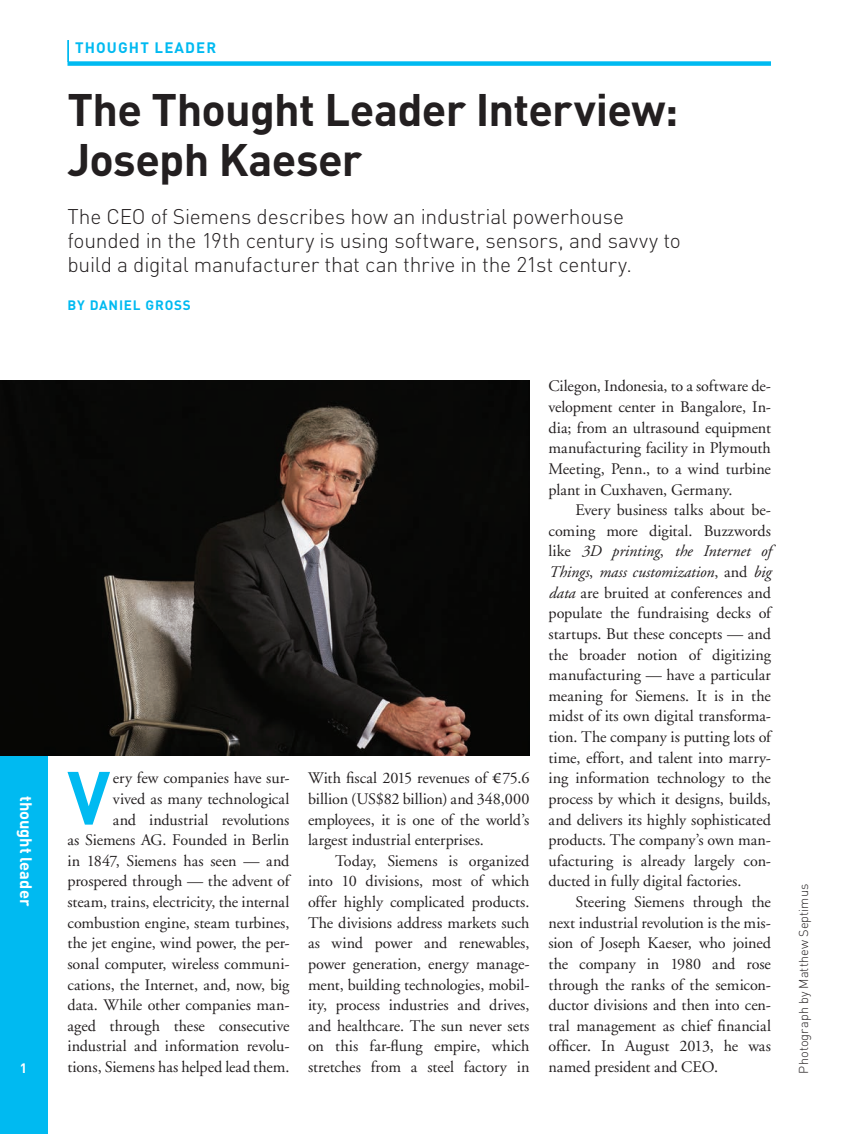
<style>
.page{position:relative;width:864px;height:1134px;background:#fff}
.page>*{position:absolute;margin:0;border:0;box-sizing:border-box;transform-origin:0 0}
.t1{font:700 74.1px "DIN";color:#00baf1}
.t2{font:700 45px/49.5px "DIN";letter-spacing:-.015em;color:#231f20}
.t3{font:300 21px/24px "DIN";letter-spacing:-.01em;color:#231f20}
.t4{font:700 16.5px "DIN";color:#fff}
.t5{font:16.2px/20.5px "Adobe Garamond";color:#231f20;text-align:justify}
.t6{font:700 15px "DIN";letter-spacing:.075em;color:#00baf1}
.t7{font:700 13.5px "DIN";letter-spacing:.06em;color:#00baf1}
.t8{font:700 13.5px "DIN";color:#fff}
.t9{font:300 12.75px "DIN";color:#231f20}
.s1{font-family:"Mercury Text G1"}
.s2{font-style:italic}
</style>
<div class="page">
<div style="left:68px;top:61px;width:703px;height:5px;background:#00baf1"></div>
<svg style="left:68px;top:40px;width:1px;height:21px"></svg>
<div style="left:0;top:756px;width:47px;height:378px;background:#00baf1"></div>
<img style="left:0;top:380px;width:530px;height:376px">
<p class="t4" style="left:37px;top:796px;width:112px;rotate:90deg">thought leader</p>
<p class="t8" style="left:20px;top:1059px;width:9px">1</p>
<p class="t6" style="left:75px;top:37px;width:143px">THOUGHT LEADER</p>
<h2 class="t2" style="left:68px;top:83px;width:612px">The Thought Leader Interview:<br>Joseph Kaeser</h2>
<p class="t3" style="left:68px;top:204px;width:615px">The CEO of Siemens describes how an industrial powerhouse founded in the 19th century is using software, sensors, and savvy to build a digital manufacturer that can thrive in the 21st century.</p>
<p class="t7" style="left:68px;top:297px;width:125px">BY DANIEL GROSS</p>
<p class="t5" style="left:68px;top:768px;width:223px;text-align:right">ery few companies have sur-<br>vived as many technological<br>and industrial revolutions<br>as Siemens AG. Founded in Berlin in 1847, Siemens has seen — and prospered through — the advent of steam, trains, electricity, the internal combustion engine, steam turbines, the jet engine, wind power, the per&shy;sonal computer, wireless communi&shy;cations, the Internet, and, now, big data. While other companies man&shy;aged through these consecutive industrial and information revolu&shy;tions, Siemens has helped lead them.</p>
<p class="t5" style="left:308px;top:768px;width:223px">With fiscal 2015 revenues of <span class="s1">¤</span>75.6 billion (US$82 billion) and 348,000 employees, it is one of the world’s largest industrial enterprises.</p>
<h1 class="t1" style="left:67px;top:749px;width:45px">V</h1>
<p class="t5" style="left:308px;top:851px;width:223px;text-indent:27px">Today, Siemens is organized into 10 divisions, most of which offer highly complicated products.<br>The divisions address markets such as wind power and renewables, power generation, energy manage&shy;ment, building technologies, mobil&shy;ity, process industries and drives, and healthcare. The sun never sets on this far-flung empire, which stretches from a steel factory in</p>
<p class="t5" style="left:549px;top:376px;width:224px">Cilegon, Indonesia, to a software de&shy;velopment center in Bangalore, In&shy;dia; from an ultrasound equipment manufacturing facility in Plymouth Meeting, Penn., to a wind turbine plant in Cuxhaven, Germany.</p>
<p class="t5" style="left:549px;top:500px;width:224px;text-indent:27px">Every business talks about be&shy;coming more digital. Buzzwords like <span class="s2">3D printing</span>, <span class="s2">the Internet of Things</span>, <span class="s2">mass customization</span>, and <span class="s2">big data</span> are bruited at conferences and populate the fundraising decks of startups. But these concepts — and the broader notion of digitizing manufacturing — have a particular meaning for Siemens. It is in the midst of its own digital transforma&shy;tion. The company is putting lots of time, effort, and talent into marry&shy;ing information technology to the process by which it designs, builds, and delivers its highly sophisticated products. The company’s own man&shy;ufacturing is already largely con&shy;ducted in fully digital factories.</p>
<p class="t5" style="left:549px;top:892px;width:224px;text-indent:27px">Steering Siemens through the next industrial revolution is the mis&shy;sion of Joseph Kaeser, who joined the company in 1980 and rose through the ranks of the semicon&shy;ductor divisions and then into cen&shy;tral management as chief financial officer. In August 2013, he was named president and CEO.</p>
<p class="t9" style="left:796px;top:1074px;width:191px;rotate:-90deg">Photograph by Matthew Septimus</p>
</div>
